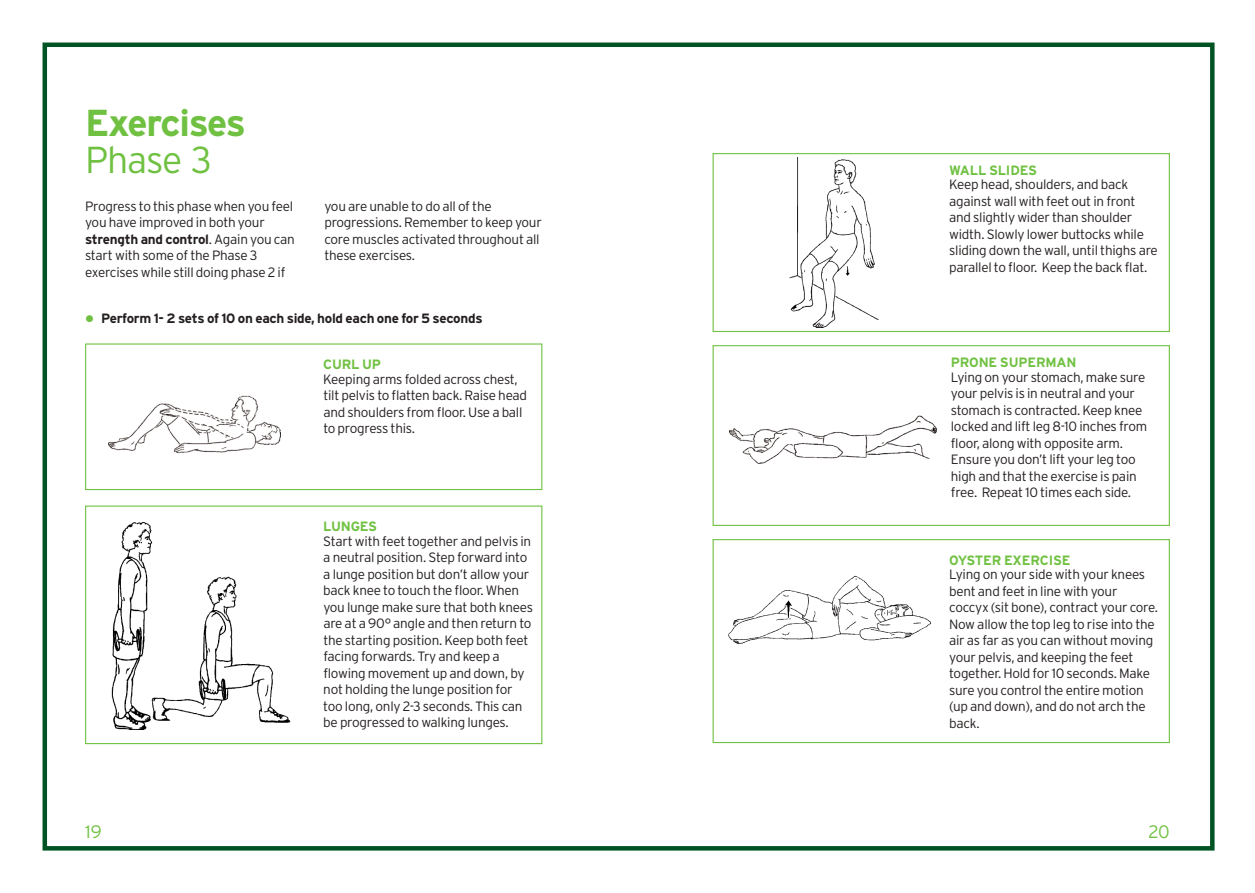
<style>
.page{position:relative;width:1255px;height:893px;background:#fff}
.page>*{position:absolute;margin:0;border:0;box-sizing:border-box;transform-origin:0 0}
.t1{font:700 37.5px "Interstate";letter-spacing:-.04em;color:#70c142}
.t2{font:300 37.5px "Interstate";letter-spacing:-.03em;color:#70c142}
.t3{font:300 18px "Interstate";color:#70c142}
.t4{font:300 13.5px/16.5px "Interstate";letter-spacing:-.02em;color:#241f1f}
.t5{font:700 13.5px "Interstate";letter-spacing:-.02em;color:#241f1f}
.t6{font:700 13.5px "Interstate";letter-spacing:-.015em;color:#70c142}
.s1{font-weight:700}
</style>
<div class="page">
<div style="left:43px;top:43px;width:1171px;height:808px;border:4px solid #005323"></div>
<div style="left:85px;top:343px;width:457px;height:147px;border:1px solid #70c142"></div>
<div style="left:85px;top:506px;width:457px;height:238px;border:1px solid #70c142"></div>
<img style="left:108px;top:395px;width:172px;height:59px">
<img style="left:111px;top:522px;width:180px;height:207px">
<div style="left:712px;top:153px;width:457px;height:179px;border:1px solid #70c142"></div>
<img style="left:789px;top:158px;width:90px;height:169px">
<div style="left:712px;top:345px;width:457px;height:181px;border:1px solid #70c142"></div>
<img style="left:729px;top:415px;width:207px;height:49px">
<div style="left:712px;top:539px;width:457px;height:204px;border:1px solid #70c142"></div>
<img style="left:728px;top:575px;width:202px;height:69px">
<h1 class="t1" style="left:85px;top:102px;width:162px">Exercises</h1>
<h1 class="t2" style="left:85px;top:139px;width:128px">Phase 3</h1>
<p class="t4" style="left:85px;top:198px;width:211px">Progress to this phase when you feel you have improved in both your <span class="s1">strength and control</span>. Again you can start with some of the Phase 3 exercises while still doing phase 2 if</p>
<p class="t4" style="left:324px;top:198px;width:219px">you are unable to do all of the progressions. Remember to keep your core muscles activated throughout all these exercises.</p>
<p class="t5" style="left:101px;top:311px;width:383px">Perform 1- 2 sets of 10 on each side, hold each one for 5 seconds</p>
<p class="t6" style="left:323px;top:357px;width:59px">CURL UP</p>
<p class="t4" style="left:323px;top:371px;width:205px">Keeping arms folded across chest, tilt pelvis to flatten back. Raise head and shoulders from floor. Use a ball to progress this.</p>
<h2 class="t3" style="left:85px;top:821px;width:18px">19</h2>
<p class="t6" style="left:323px;top:519px;width:55px">LUNGES</p>
<p class="t4" style="left:323px;top:533px;width:211px">Start with feet together and pelvis in a neutral position. Step forward into a lunge position but don’t allow your back knee to touch the floor. When you lunge make sure that both knees are at a 90° angle and then return to the starting position. Keep both feet facing forwards. Try and keep a flowing movement up and down, by not holding the lunge position for too long, only 2-3 seconds. This can be progressed to walking lunges.</p>
<p class="t6" style="left:949px;top:163px;width:89px">WALL SLIDES</p>
<p class="t4" style="left:949px;top:176px;width:210px">Keep head, shoulders, and back against wall with feet out in front and slightly wider than shoulder width. Slowly lower buttocks while sliding down the wall, until thighs are parallel to floor. Keep the back flat.</p>
<p class="t6" style="left:950px;top:355px;width:127px">PRONE SUPERMAN</p>
<p class="t4" style="left:950px;top:369px;width:198px">Lying on your stomach, make sure your pelvis is in neutral and your stomach is contracted. Keep knee locked and lift leg 8-10 inches from floor, along with opposite arm.<br>Ensure you don’t lift your leg too high and that the exercise is pain free. Repeat 10 times each side.</p>
<p class="t6" style="left:949px;top:552px;width:123px">OYSTER EXERCISE</p>
<p class="t4" style="left:949px;top:566px;width:210px">Lying on your side with your knees bent and feet in line with your coccyx (sit bone), contract your core.<br>Now allow the top leg to rise into the air as far as you can without moving your pelvis, and keeping the feet together. Hold for 10 seconds. Make sure you control the entire motion (up and down), and do not arch the back.</p>
<h2 class="t3" style="left:1148px;top:821px;width:23px">20</h2>
</div>
